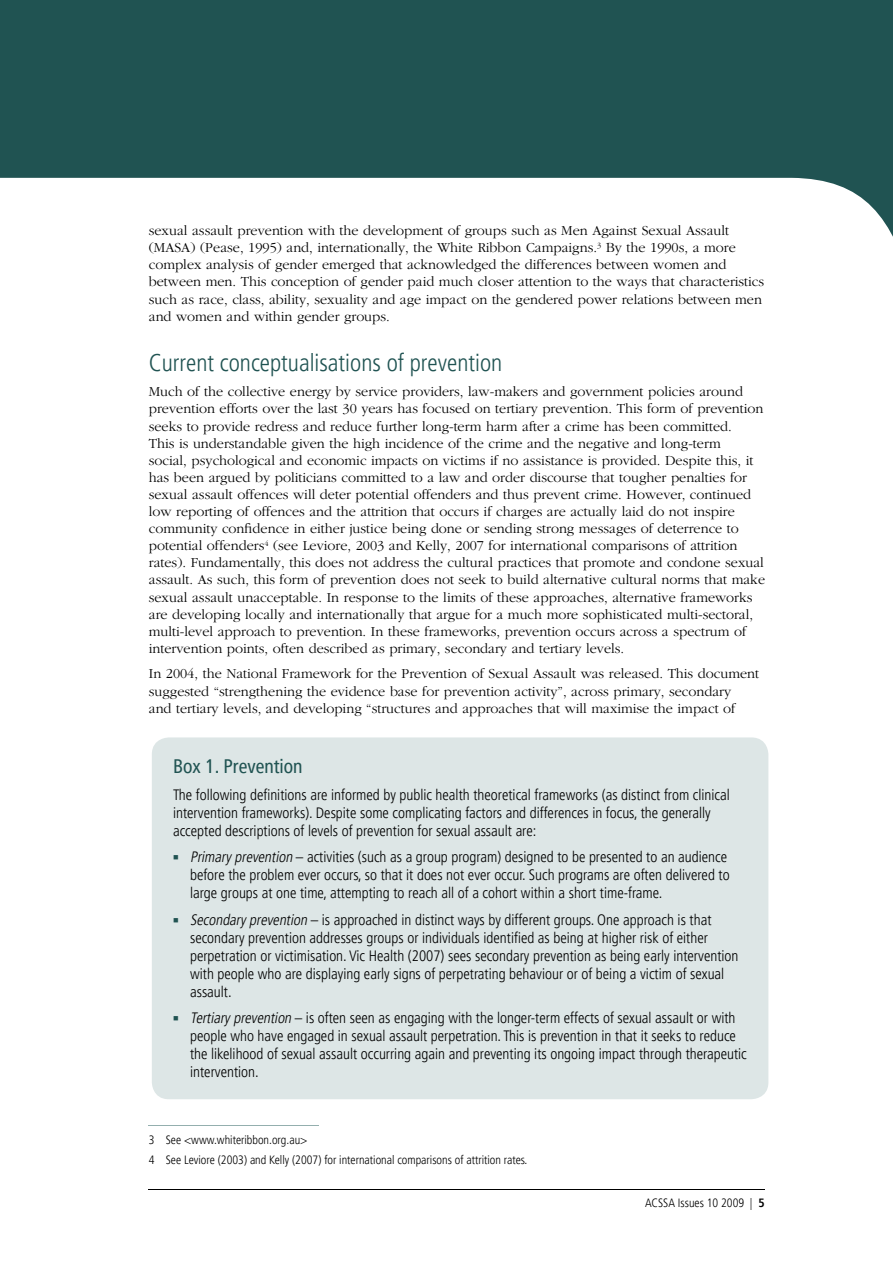
<style>
.page{position:relative;width:893px;height:1263px;background:#fff}
.page>*{position:absolute;margin:0;border:0;box-sizing:border-box;transform-origin:0 0}
.t1{font:300 condensed 24px "Frutiger";color:#205352}
.t2{font:condensed 19.5px "Frutiger";color:#205352}
.t3{font:300 condensed 15px/18px "Frutiger";color:#000}
.t4{font:300 14.25px/17.1px "Garamond";color:#000}
.t5{font:300 condensed 12px/20.7px "Frutiger";color:#000}
.s1{font-style:italic}
.s2{font-weight:700}
</style>
<div class="page">
<hr style="left:148px;top:1190px;width:617px;height:1px;background:#000">
<svg style="left:0;top:0;width:892px;height:235px;fill:#205352"></svg>
<hr style="left:149px;top:1125px;width:170px;height:1px;background:#94afae">
<div style="left:152px;top:737px;width:616px;height:362px;background:#dde6e6;border-radius:17px"></div>
<p class="t4" style="left:149px;top:222px;width:617px">sexual assault prevention with the development of groups such as Men Against Sexual Assault (MASA) (Pease, 1995) and, internationally, the White Ribbon Campaigns.<sup>3</sup> By the 1990s, a more complex analysis of gender emerged that acknowledged the differences between women and between men. This conception of gender paid much closer attention to the ways that characteristics such as race, class, ability, sexuality and age impact on the gendered power relations between men and women and within gender groups.</p>
<h1 class="t1" style="left:149px;top:349px;width:355px">Current conceptualisations of prevention</h1>
<p class="t4" style="left:149px;top:384px;width:618px">Much of the collective energy by service providers, law-makers and government policies around prevention efforts over the last 30 years has focused on tertiary prevention. This form of prevention seeks to provide redress and reduce further long-term harm after a crime has been committed.<br>This is understandable given the high incidence of the crime and the negative and long-term<br>social, psychological and economic impacts on victims if no assistance is provided. Despite this, it has been argued by politicians committed to a law and order discourse that tougher penalties for sexual assault offences will deter potential offenders and thus prevent crime. However, continued low reporting of offences and the attrition that occurs if charges are actually laid do not inspire community confidence in either justice being done or sending strong messages of deterrence to potential offenders<sup>4</sup> (see Leviore, 2003 and Kelly, 2007 for international comparisons of attrition rates). Fundamentally, this does not address the cultural practices that promote and condone sexual assault. As such, this form of prevention does not seek to build alternative cultural norms that make sexual assault unacceptable. In response to the limits of these approaches, alternative frameworks are developing locally and internationally that argue for a much more sophisticated multi-sectoral, multi-level approach to prevention. In these frameworks, prevention occurs across a spectrum of intervention points, often described as primary, secondary and tertiary levels.</p>
<p class="t4" style="left:149px;top:666px;width:612px">In 2004, the National Framework for the Prevention of Sexual Assault was released. This document suggested “strengthening the evidence base for prevention activity”, across primary, secondary<br>and tertiary levels, and developing “structures and approaches that will maximise the impact of</p>
<h2 class="t2" style="left:173px;top:755px;width:131px">Box 1. Prevention</h2>
<p class="t3" style="left:173px;top:786px;width:558px">The following definitions are informed by public health theoretical frameworks (as distinct from clinical intervention frameworks). Despite some complicating factors and differences in focus, the generally accepted descriptions of levels of prevention for sexual assault are:</p>
<p class="t3" style="left:190px;top:848px;width:541px"><span class="s1">Primaryprevention</span> – activities (such as a group program) designed to be presented to an audience before the problem ever occurs, so that it does not ever occur. Such programs are often delivered to large groups at one time, attempting to reach all of a cohort within a short time-frame.</p>
<p class="t3" style="left:190px;top:911px;width:550px"><span class="s1">Secondaryprevention</span> – is approached in distinct ways by different groups. One approach is that secondary prevention addresses groups or individuals identified as being at higher risk of either perpetration or victimisation. Vic Health (2007) sees secondary prevention as being early intervention with people who are displaying early signs of perpetrating behaviour or of being a victim of sexual assault.</p>
<p class="t3" style="left:190px;top:1009px;width:558px"><span class="s1">Tertiaryprevention</span> – is often seen as engaging with the longer-term effects of sexual assault or with people who have engaged in sexual assault perpetration. This is prevention in that it seeks to reduce the likelihood of sexual assault occurring again and preventing its ongoing impact through therapeutic intervention.</p>
<p class="t5" style="left:149px;top:1129px;width:380px">3 See &lt;www.whiteribbon.org.au&gt;<br>4 See Leviore (2003) and Kelly (2007) for international comparisons of attrition rates.</p>
<p class="t5" style="left:645px;top:1193px;width:121px">ACSSA Issues 10 2009 | <span class="s2">5</span></p>
</div>
